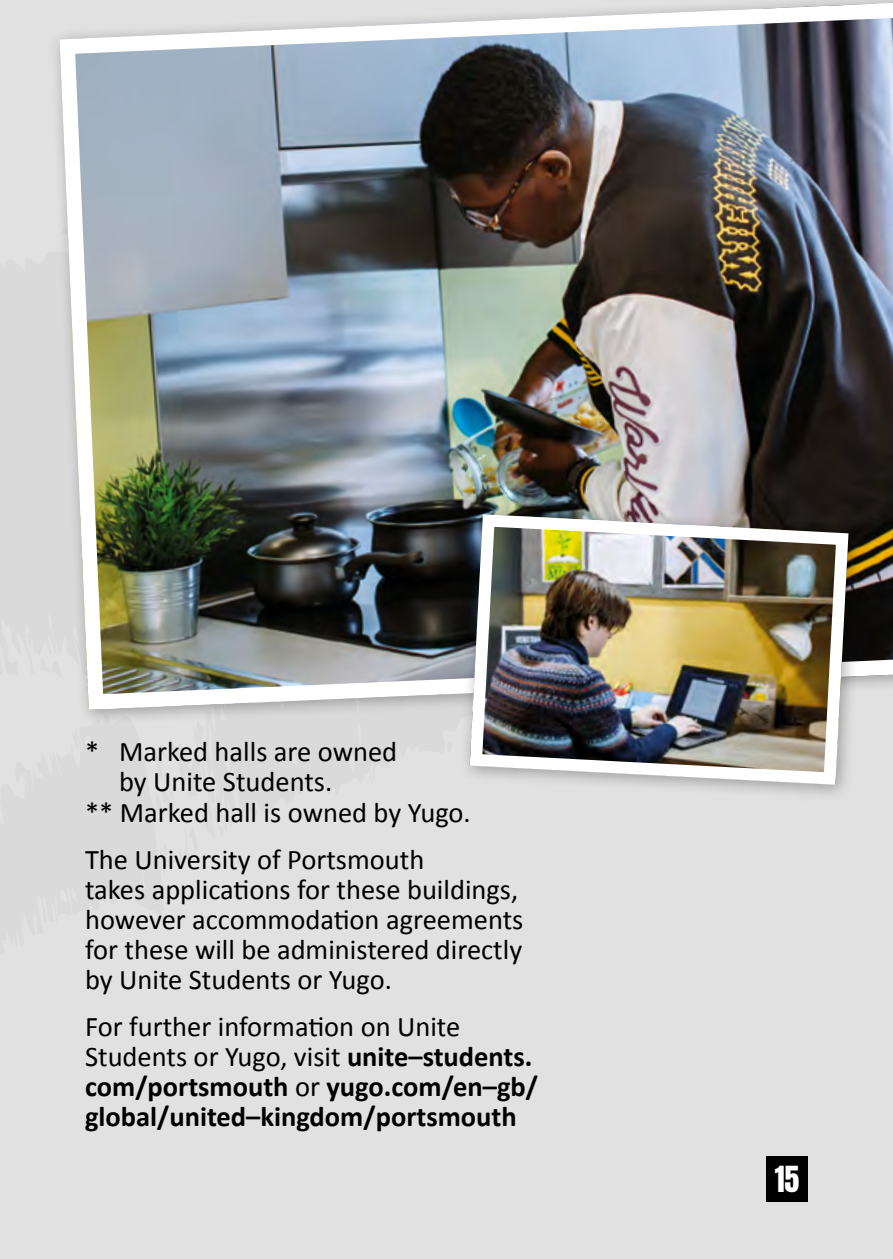
<style>
.page{position:relative;width:893px;height:1259px;background:#e1e1e1}
.page>*{position:absolute;margin:0;border:0;box-sizing:border-box;transform-origin:0 0}
.t1{font:30px "Anton";color:#fff}
.t2{font:28.5px/30px "Calibri";color:#000}
.t3{font:700 28.5px/30px "Calibri";color:#000}
.s1{font-weight:400}
</style>
<div class="page">
<img style="left:56px;top:0;width:837px;height:717px">
<div style="left:460px;top:504px;width:405px;height:297px;background:#000;opacity:.3"></div>
<img style="left:463px;top:508px;width:392px;height:283px">
<div style="left:766px;top:1156px;width:42px;height:46px;background:#000"></div>
<p class="t2" style="left:85px;top:735px;width:314px">* Marked halls are owned</p>
<p class="t2" style="left:119px;top:765px;width:215px">by Unite Students.</p>
<p class="t2" style="left:85px;top:795px;width:387px">** Marked hall is owned by Yugo.</p>
<p class="t2" style="left:85px;top:842px;width:440px">The University of Portsmouth<br>takes applications for these buildings, however accommodation agreements for these will be administered directly by Unite Students or Yugo.</p>
<p class="t3" style="left:85px;top:1011px;width:455px"><span class="s1">For further information on Unite Students or Yugo, visit</span> unite–students. com/portsmouth <span class="s1">or</span> yugo.com/en–gb/ global/united–kingdom/portsmouth</p>
<p class="t1" style="left:775px;top:1164px;width:26px">15</p>
</div>
